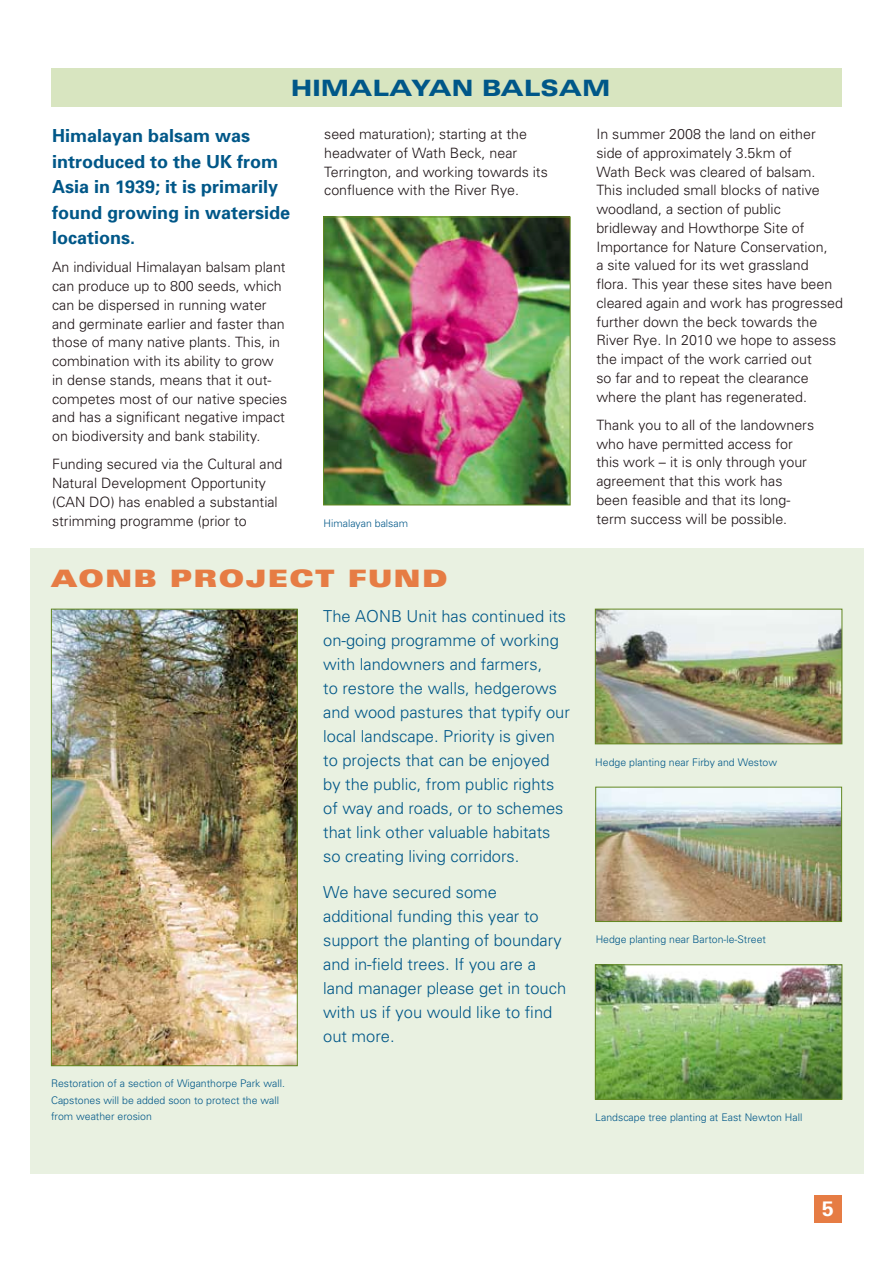
<style>
.page{position:relative;width:893px;height:1263px;background:#fff}
.page>*{position:absolute;margin:0;border:0;box-sizing:border-box;transform-origin:0 0}
.t1{font:900 expanded 24px "Univers";letter-spacing:.06em;color:#e67c44}
.t2{font:900 expanded 22.5px "Univers";color:#005788}
.t3{font:700 21px "Univers";color:#fff}
.t4{font:700 18px/25.5px "Univers";color:#005788}
.t5{font:300 16.5px/24px "Univers";color:#005788}
.t6{font:300 14.25px/18.8px "Univers";color:#1f1517}
.t7{font:300 10.5px/16.5px "Univers";color:#005788}
</style>
<div class="page">
<div style="left:814px;top:1195px;width:28px;height:27px;background:#e67c44"></div>
<div style="left:30px;top:548px;width:833px;height:626px;background:#e9f1e1"></div>
<img style="left:53px;top:611px;width:243px;height:453px">
<div style="left:51px;top:609px;width:247px;height:457px;border:1px solid #638820"></div>
<img style="left:597px;top:789px;width:243px;height:131px">
<div style="left:595px;top:787px;width:247px;height:135px;border:1px solid #638820"></div>
<img style="left:597px;top:611px;width:243px;height:131px">
<div style="left:595px;top:609px;width:247px;height:135px;border:1px solid #638820"></div>
<img style="left:597px;top:966px;width:243px;height:132px">
<div style="left:595px;top:964px;width:247px;height:136px;border:1px solid #638820"></div>
<img style="left:325px;top:219px;width:244px;height:284px">
<div style="left:323px;top:217px;width:248px;height:288px;border:1px solid #638820"></div>
<div style="left:51px;top:68px;width:791px;height:38px;background:#d8e5c0"></div>
<h2 class="t2" style="left:291px;top:74px;width:321px">HIMALAYAN BALSAM</h2>
<p class="t4" style="left:52px;top:123px;width:240px">Himalayan balsam was introduced to the UK from<br>Asia in 1939; it is primarily found growing in waterside locations.</p>
<p class="t6" style="left:52px;top:258px;width:237px">An individual Himalayan balsam plant can produce up to 800 seeds, which can be dispersed in running water and germinate earlier and faster than those of many native plants. This, in combination with its ability to grow in dense stands, means that it out&shy;competes most of our native species and has a significant negative impact on biodiversity and bank stability.</p>
<p class="t6" style="left:52px;top:454px;width:232px">Funding secured via the Cultural and Natural Development Opportunity (CAN DO) has enabled a substantial strimming programme (prior to</p>
<p class="t6" style="left:324px;top:124px;width:225px">seed maturation); starting at the headwater of Wath Beck, near<br>Terrington, and working towards its confluence with the River Rye.</p>
<p class="t6" style="left:596px;top:124px;width:248px">In summer 2008 the land on either side of approximately 3.5km of<br>Wath Beck was cleared of balsam.<br>This included small blocks of native woodland, a section of public bridleway and Howthorpe Site of Importance for Nature Conservation,<br>a site valued for its wet grassland flora. This year these sites have been cleared again and work has progressed further down the beck towards the River Rye. In 2010 we hope to assess the impact of the work carried out<br>so far and to repeat the clearance where the plant has regenerated.</p>
<p class="t6" style="left:596px;top:415px;width:219px">Thank you to all of the landowners who have permitted access for this work – it is only through your agreement that this work has been feasible and that its long&shy;term success will be possible.</p>
<p class="t7" style="left:324px;top:514px;width:86px">Himalayan balsam</p>
<h1 class="t1" style="left:51px;top:565px;width:398px">AONB PROJECT FUN D</h1>
<p class="t7" style="left:51px;top:1075px;width:235px">Restoration of a section of Wiganthorpe Park wall.<br>Capstones will be added soon to protect the wall from weather erosion</p>
<p class="t5" style="left:323px;top:604px;width:248px">The AONB Unit has continued its on-going programme of working with landowners and farmers,<br>to restore the walls, hedgerows and wood pastures that typify our local landscape. Priority is given to projects that can be enjoyed by the public, from public rights of way and roads, or to schemes that link other valuable habitats so creating living corridors.</p>
<p class="t5" style="left:323px;top:880px;width:245px">We have secured some additional funding this year to support the planting of boundary and in-field trees. If you are a land manager please get in touch with us if you would like to find out more.</p>
<p class="t7" style="left:595px;top:753px;width:183px">Hedge planting near Firby and Westow</p>
<p class="t7" style="left:596px;top:931px;width:172px">Hedge planting near Barton-le-Street</p>
<p class="t7" style="left:595px;top:1109px;width:209px">Landscape tree planting at East Newton Hall</p>
<h3 class="t3" style="left:822px;top:1195px;width:13px">5</h3>
</div>
